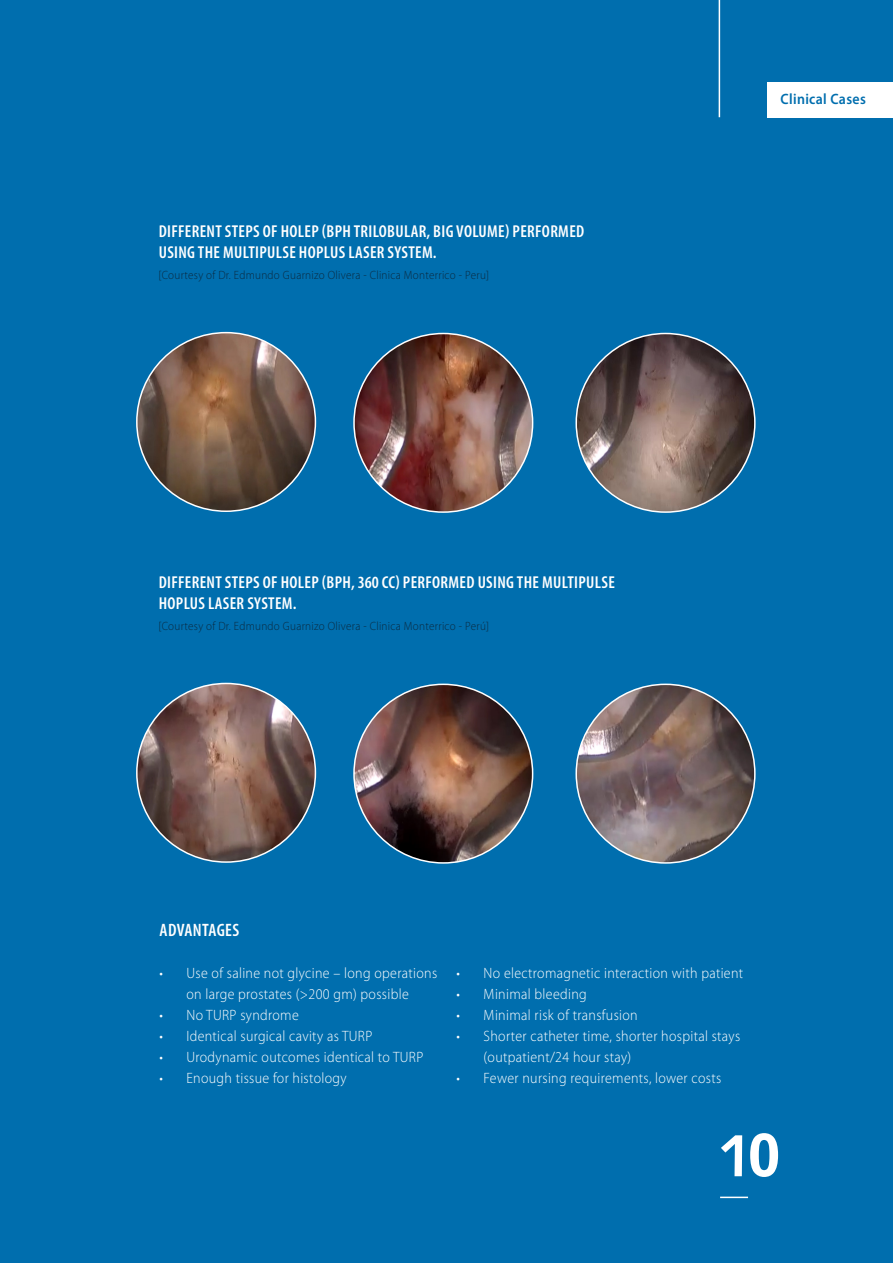
<style>
.page{position:relative;width:893px;height:1263px;background:#006eae}
.page>*{position:absolute;margin:0;border:0;box-sizing:border-box;transform-origin:0 0}
.t1{font:700 60px "Syntax LT Std";color:#fff}
.t2{font:600 condensed 18px "Myriad Pro";letter-spacing:.02em;color:#fff}
.t3{font:600 condensed 17.25px/21px "Myriad Pro";letter-spacing:.02em;color:#fff}
.t4{font:300 15px/21px "Myriad Pro";letter-spacing:.025em;color:#fff;text-align:center;scale:.93 1}
.t5{font:600 15px "Myriad Pro";letter-spacing:.025em;color:#006eae;scale:.93 1}
.t6{font:300 12px "Myriad Pro";letter-spacing:.025em;color:#0b2a40;scale:.93 1}
.s1{font-family:"Arial"}
</style>
<div class="page">
<hr style="left:719px;top:0;width:1px;height:117px;background:#fff">
<hr style="left:720px;top:1196px;width:28px;height:2px;background:#fff">
<div style="left:767px;top:82px;width:126px;height:35px;background:#fff"></div>
<img style="left:576px;top:333px;width:179px;height:179px;border-radius:89px">
<img style="left:137px;top:333px;width:178px;height:178px;border-radius:89px">
<img style="left:354px;top:333px;width:179px;height:179px;border-radius:89px">
<img style="left:576px;top:684px;width:179px;height:179px;border-radius:89px">
<img style="left:137px;top:683px;width:178px;height:179px;border-radius:89px">
<img style="left:354px;top:684px;width:179px;height:179px;border-radius:89px">
<p class="t3" style="left:159px;top:222px;width:427px">DIFFERENT STEPS OF HOLEP (BPH TRILOBULAR, BIG VOLUME) PERFORMED<br>USING THE MULTIPULSE HOPLUS LASER SYSTEM.</p>
<p class="t6" style="left:159px;top:269px;width:357px">[Courtesy of Dr. Edmundo Guarnizo Olivera - Clinica Monterrico - Peru]</p>
<p class="t5" style="left:781px;top:90px;width:93px">Clinical Cases</p>
<p class="t3" style="left:159px;top:572px;width:458px">DIFFERENT STEPS OF HOLEP (BPH, 360 CC) PERFORMED USING THE MULTIPULSE<br>HOPLUS LASER SYSTEM.</p>
<p class="t6" style="left:159px;top:620px;width:357px">[Courtesy of Dr. Edmundo Guarnizo Olivera - Clinica Monterrico - Perú]</p>
<p class="t2" style="left:160px;top:920px;width:81px">ADVANTAGES</p>
<p class="t4" style="left:159px;top:963px;width:300px">• Use of saline not glycine – long operations on large prostates (&gt;200 gm) possible</p>
<p class="t4" style="left:159px;top:1005px;width:151px">• No TURP syndrome</p>
<p class="t4" style="left:159px;top:1026px;width:230px">• Identical surgical cavity as TURP</p>
<p class="t4" style="left:159px;top:1047px;width:285px">• Urodynamic outcomes identical to TURP</p>
<p class="t4" style="left:159px;top:1068px;width:203px">• Enough tissue for histology</p>
<p class="t4" style="left:457px;top:963px;width:310px">• No electromagnetic interaction with patient</p>
<p class="t4" style="left:457px;top:984px;width:141px">• Minimal bleeding</p>
<p class="t4" style="left:457px;top:1005px;width:196px">• Minimal risk of transfusion</p>
<p class="t4" style="left:484px;top:1026px;width:277px;text-align:left;text-indent:-27px">• Shorter catheter time, shorter hospital stays (outpatient/24 hour stay)</p>
<p class="t4" style="left:457px;top:1068px;width:286px">• Fewer nursing requirements, lower costs</p>
<h1 class="t1" style="left:718px;top:1121px;width:64px">1<span class="s1">0</span></h1>
</div>
